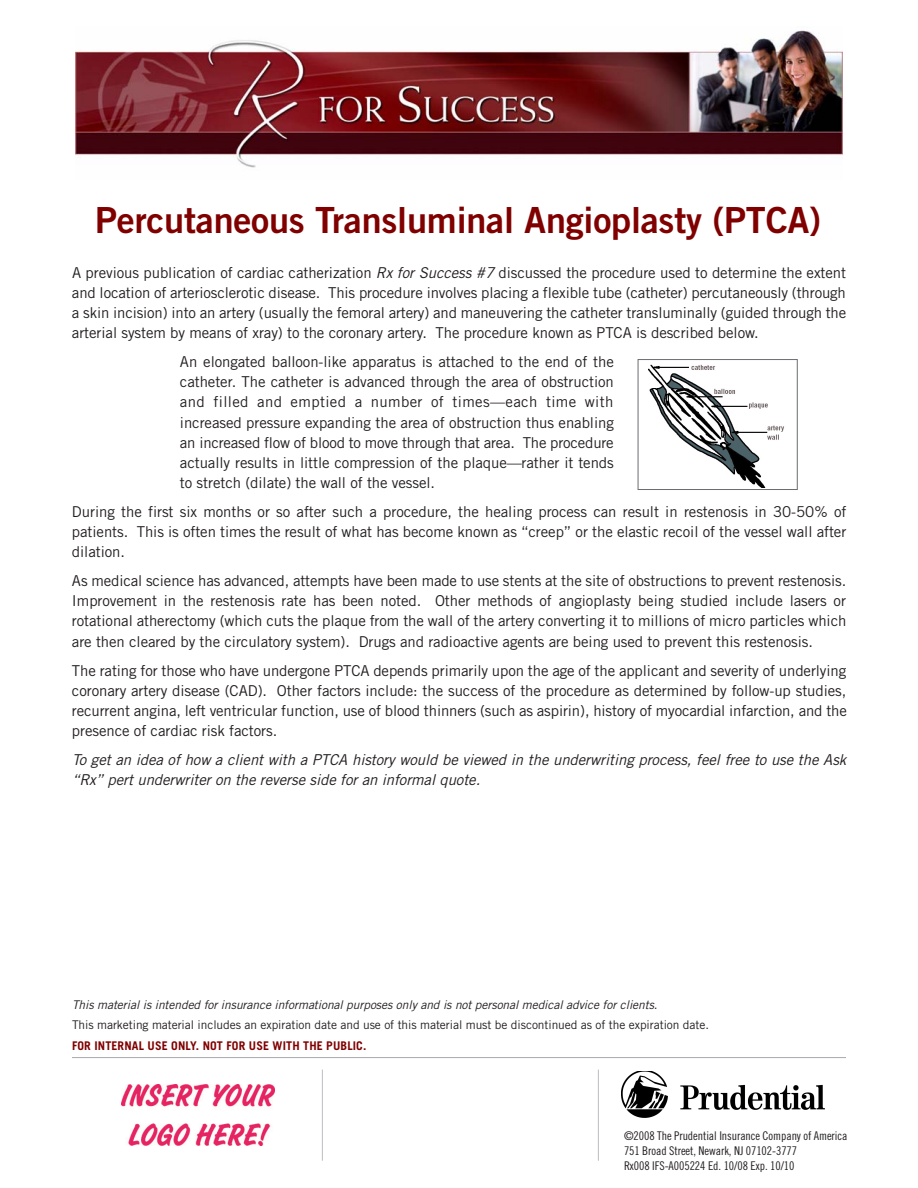
<style>
.page{position:relative;width:918px;height:1188px;background:#fff}
.page>*{position:absolute;margin:0;border:0;box-sizing:border-box;transform-origin:0 0}
.t1{font:36px "Trade Gothic Bold Two";letter-spacing:-.005em;color:#800000}
.t2{font:15px/20.1px "Trade Gothic";letter-spacing:-.005em;color:#231f20;text-align:justify}
.t3{font:italic 15px/20.1px "Trade Gothic";letter-spacing:-.005em;color:#231f20}
.t4{font:12px/15px "Trade Gothic Cond Eighteen";letter-spacing:-.005em;color:#231f20}
.t5{font:12px "Trade Gothic";letter-spacing:-.005em;color:#231f20}
.t6{font:italic 12px "Trade Gothic";letter-spacing:-.005em;color:#231f20}
.t7{font:700 12px "Trade Gothic";letter-spacing:.01em;color:#800000}
.s1{font-style:italic}
</style>
<div class="page">
<hr style="left:72px;top:1057px;width:774px;height:1px;background:#a8a9ad">
<img style="left:621px;top:1071px;width:204px;height:47px">
<hr style="left:598px;top:1070px;width:1px;height:91px;background:#bcbdc0">
<img style="left:121px;top:1085px;width:154px;height:61px">
<img style="left:649px;top:364px;width:135px;height:123px">
<div style="left:638px;top:359px;width:160px;height:131px;border:1px solid #6c6d70"></div>
<hr style="left:322px;top:1070px;width:1px;height:91px;background:#bcbdc0">
<img style="left:76px;top:30px;width:766px;height:138px">
<h1 class="t1" style="left:95px;top:207px;width:728px">Percutaneous Transluminal Angioplasty (PTCA)</h1>
<p class="t2" style="left:72px;top:264px;width:776px">A previous publication of cardiac catherization <span class="s1">Rx for Success #7</span> discussed the procedure used to determine the extent and location of arteriosclerotic disease. This procedure involves placing a flexible tube (catheter) percutaneously (through a skin incision) into an artery (usually the femoral artery) and maneuvering the catheter transluminally (guided through the arterial system by means of xray) to the coronary artery. The procedure known as PTCA is described below.</p>
<p class="t2" style="left:180px;top:353px;width:435px">An elongated balloon-like apparatus is attached to the end of the catheter. The catheter is advanced through the area of obstruction and filled and emptied a number of times—each time with increased pressure expanding the area of obstruction thus enabling an increased flow of blood to move through that area. The procedure actually results in little compression of the plaque—rather it tends to stretch (dilate) the wall of the vessel.</p>
<p class="t2" style="left:72px;top:503px;width:776px">During the first six months or so after such a procedure, the healing process can result in restenosis in 30-50% of patients. This is often times the result of what has become known as “creep” or the elastic recoil of the vessel wall after dilation.</p>
<p class="t2" style="left:72px;top:572px;width:776px">As medical science has advanced, attempts have been made to use stents at the site of obstructions to prevent restenosis.<br>Improvement in the restenosis rate has been noted. Other methods of angioplasty being studied include lasers or rotational atherectomy (which cuts the plaque from the wall of the artery converting it to millions of micro particles which are then cleared by the circulatory system). Drugs and radioactive agents are being used to prevent this restenosis.</p>
<p class="t2" style="left:72px;top:662px;width:776px">The rating for those who have undergone PTCA depends primarily upon the age of the applicant and severity of underlying coronary artery disease (CAD). Other factors include: the success of the procedure as determined by follow-up studies, recurrent angina, left ventricular function, use of blood thinners (such as aspirin), history of myocardial infarction, and the presence of cardiac risk factors.</p>
<p class="t3" style="left:72px;top:751px;width:776px">To get an idea of how a client with a PTCA history would be viewed in the underwriting process, feel free to use the Ask “Rx” pert underwriter on the reverse side for an informal quote.</p>
<p class="t6" style="left:72px;top:1001px;width:587px">This material is intended for insurance informational purposes only and is not personal medical advice for clients.</p>
<p class="t5" style="left:72px;top:1021px;width:638px">This marketing material includes an expiration date and use of this material must be discontinued as of the expiration date.</p>
<p class="t7" style="left:72px;top:1041px;width:296px">FOR INTERNAL USE ONLY. NOT FOR USE WITH THE PUBLIC.</p>
<p class="t4" style="left:624px;top:1129px;width:225px">©2008 The Prudential Insurance Company of America<br>751 Broad Street, Newark, NJ 07102-3777<br>Rx008 IFS-A005224 Ed. 10/08 Exp. 10/10</p>
</div>
